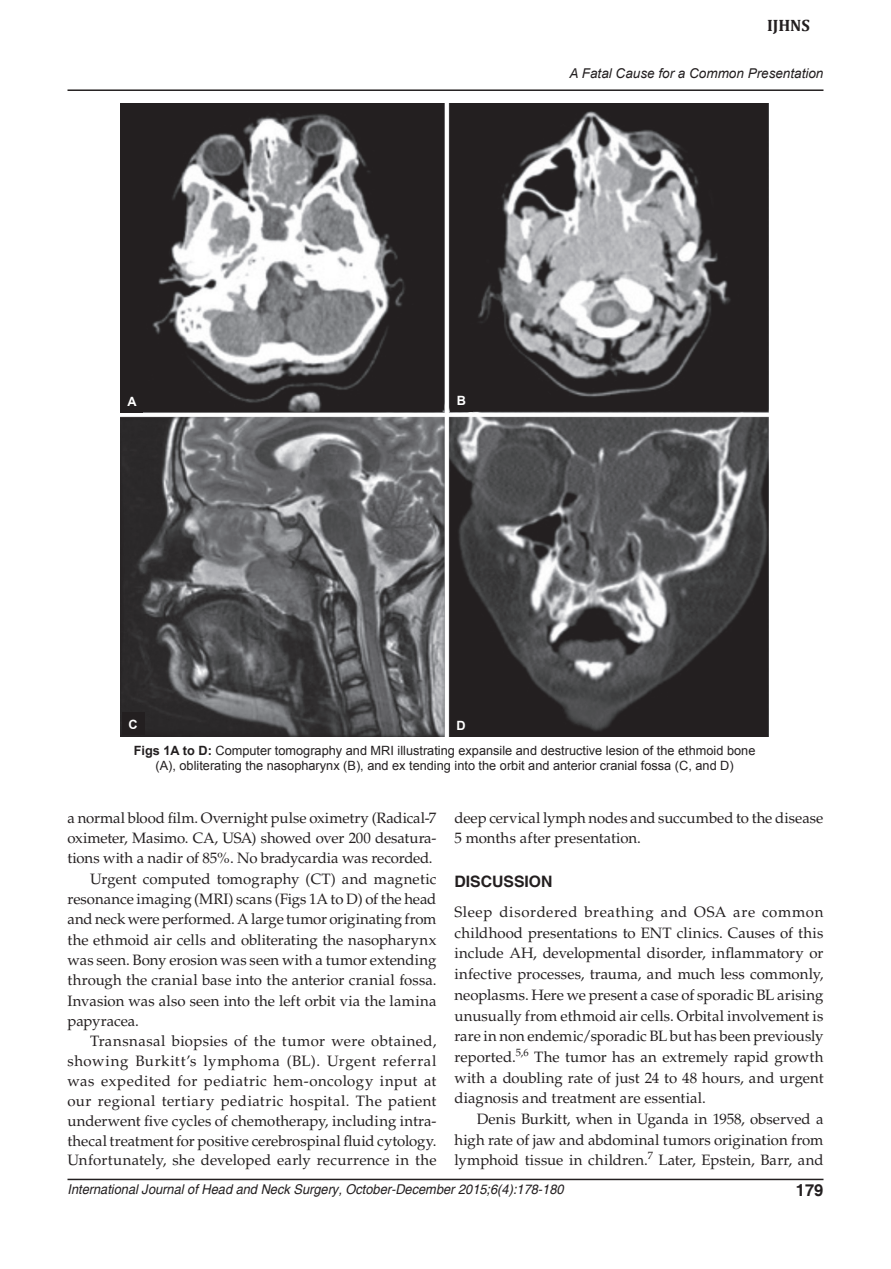
<style>
.page{position:relative;width:891px;height:1269px;background:#fff}
.page>*{position:absolute;margin:0;border:0;box-sizing:border-box;transform-origin:0 0}
.t1{font:700 16.5px "Cambria";color:#231f20}
.t2{font:700 16.5px "Helvetica";color:#231f20}
.t3{font:700 15.75px "Helvetica";color:#231f20}
.t4{font:15px/20.7px "Palatino";letter-spacing:.005em;color:#231f20;text-align:justify}
.t5{font:15px "Palatino";letter-spacing:-.015em;color:#231f20}
.t6{font:15px "Palatino";letter-spacing:.03em;color:#231f20}
.t7{font:15px "Palatino";letter-spacing:.035em;color:#231f20}
.t8{font:15px "Palatino";letter-spacing:.025em;color:#231f20}
.t9{font:italic 13.5px "Helvetica";color:#231f20;scale:.95 1}
.t10{font:italic 13.5px "Arial";color:#231f20}
.t11{font:12.75px/25.2px "Arial";color:#231f20}
.t12{font:700 12.75px "Arial";color:#fff}
.s1{font-weight:700;color:#fff}
.s2{font-weight:700}
</style>
<div class="page">
<hr style="left:68px;top:89px;width:756px;height:2px;background:#231f20">
<hr style="left:68px;top:1179px;width:756px;height:1px;background:#231f20">
<img style="left:121px;top:104px;width:648px;height:632px">
<div style="left:121px;top:390px;width:22px;height:23px;background:#231f20"></div>
<div style="left:122px;top:713px;width:22px;height:22px;background:#231f20"></div>
<div style="left:450px;top:389px;width:23px;height:23px;background:#231f20"></div>
<div style="left:450px;top:714px;width:22px;height:22px;background:#231f20"></div>
<p class="t1" style="left:767px;top:16px;width:44px">ijhns</p>
<p class="t12" style="left:128px;top:393px;width:11px">A</p>
<p class="t10" style="left:570px;top:65px;width:255px">A Fatal Cause for a Common Presentation</p>
<p class="t12" style="left:457px;top:392px;width:11px">B</p>
<p class="t12" style="left:129px;top:716px;width:11px">C</p>
<p class="t11" style="left:134px;top:713px;width:623px;text-indent:323px"><span class="s1">D<br></span><span class="s2">Figs 1A to D:</span> Computer tomography and MRI illustrating expansile and destructive lesion of the ethmoid bone</p>
<p class="t11" style="left:155px;top:754px;width:580px">(A), obliterating the nasopharynx (B), and ex tending into the orbit and anterior cranial fossa (C, and D)</p>
<p class="t4" style="left:68px;top:808px;width:370px">a normal blood film. Overnight pulse oximetry (Radical-7</p>
<p class="t5" style="left:68px;top:829px;width:370px">oximeter, Masimo. CA, USA) showed over 200 desatura-</p>
<p class="t5" style="left:68px;top:849px;width:367px">tions with a nadir of 85%. No bradycardia was recorded.</p>
<p class="t4" style="left:90px;top:869px;width:348px">Urgent computed tomography (CT) and magnetic</p>
<p class="t4" style="left:68px;top:889px;width:370px">resonance imaging (MRI) scans (Figs 1A to D) of the head</p>
<p class="t4" style="left:68px;top:909px;width:371px">and neck were performed. A large tumor originating from</p>
<p class="t4" style="left:68px;top:929px;width:370px">the ethmoid air cells and obliterating the nasopharynx</p>
<p class="t4" style="left:68px;top:950px;width:370px">was seen. Bony erosion was seen with a tumor extending</p>
<p class="t4" style="left:68px;top:970px;width:371px">through the cranial base into the anterior cranial fossa.</p>
<p class="t4" style="left:68px;top:990px;width:371px">Invasion was also seen into the left orbit via the lamina</p>
<p class="t4" style="left:68px;top:1011px;width:73px">papyracea.</p>
<p class="t8" style="left:90px;top:1032px;width:348px">Transnasal biopsies of the tumor were obtained,</p>
<p class="t7" style="left:68px;top:1053px;width:371px">showing Burkitt’s lymphoma (BL). Urgent referral</p>
<p class="t6" style="left:68px;top:1072px;width:371px">was expedited for pediatric hem-oncology input at</p>
<p class="t6" style="left:68px;top:1092px;width:370px">our regional tertiary pediatric hospital. The patient</p>
<p class="t4" style="left:68px;top:1111px;width:371px">underwent five cycles of chemotherapy, including intra-</p>
<p class="t4" style="left:68px;top:1130px;width:370px">thecal treatment for positive cerebrospinal fluid cytology.</p>
<p class="t4" style="left:68px;top:1150px;width:371px">Unfortunately, she developed early recurrence in the</p>
<p class="t4" style="left:454px;top:808px;width:370px;line-height:20.2px">deep cervical lymph nodes and succumbed to the disease<br>5 months after presentation.</p>
<p class="t3" style="left:454px;top:872px;width:100px">DISCUSSION</p>
<p class="t4" style="left:454px;top:902px;width:371px">Sleep disordered breathing and OSA are common childhood presentations to ENT clinics. Causes of this include AH, developmental disorder, inflammatory or infective processes, trauma, and much less commonly, neoplasms. Here we present a case of sporadic BL arising unusually from ethmoid air cells. Orbital involvement is rare in non endemic/sporadic BL but has been previously reported.<sup>5,6</sup> The tumor has an extremely rapid growth with a doubling rate of just 24 to 48 hours, and urgent diagnosis and treatment are essential.</p>
<p class="t4" style="left:454px;top:1109px;width:371px;text-indent:22px">Denis Burkitt, when in Uganda in 1958, observed a high rate of jaw and abdominal tumors origination from lymphoid tissue in children.<sup>7</sup> Later, Epstein, Barr, and</p>
<p class="t9" style="left:68px;top:1181px;width:524px">International Journal of Head and Neck Surgery, October-December 2015;6(4):178-180</p>
<p class="t2" style="left:796px;top:1180px;width:29px">179</p>
</div>
